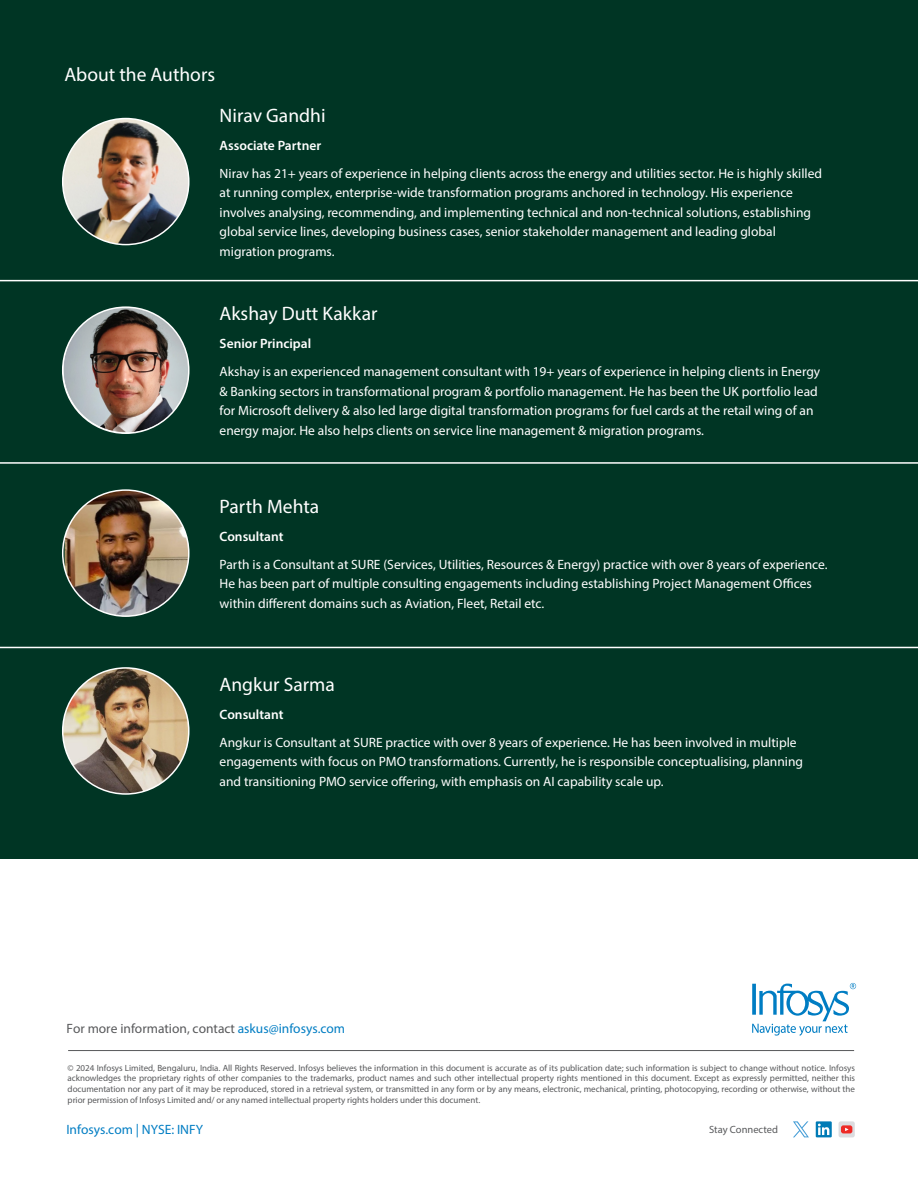
<style>
.page{position:relative;width:918px;height:1188px;background:#fff}
.page>*{position:absolute;margin:0;border:0;box-sizing:border-box;transform-origin:0 0}
.t1{font:19.5px "Myriad Pro";color:#fff}
.t2{font:13.5px/19.5px "Myriad Pro";color:#fff}
.t3{font:600 13.5px "Myriad Pro";color:#fff}
.t4{font:13.5px "Myriad Pro";color:#58595b}
.t5{font:13.5px "Myriad Pro";color:#007dc3}
.t6{font:10.5px "Myriad Pro";color:#58595b}
.t7{font:9px/10.8px "Myriad Pro";letter-spacing:-.005em;color:#58595b;text-align:justify}
.s1{color:#007dc3}
</style>
<div class="page">
<svg style="left:752px;top:983px;width:104px;height:53px"></svg>
<hr style="left:68px;top:1050px;width:786px;height:1px;background:#58595b">
<div style="left:816px;top:1121px;width:16px;height:16px;background:#007bb6"></div>
<svg style="left:818px;top:1124px;width:11px;height:11px"></svg>
<svg style="left:839px;top:1121px;width:16px;height:16px"></svg>
<svg style="left:841px;top:1125px;width:11px;height:8px"></svg>
<svg style="left:793px;top:1121px;width:16px;height:16px"></svg>
<div style="left:0;top:0;width:918px;height:859px;background:#003524"></div>
<img style="left:63px;top:119px;width:126px;height:126px;border-radius:63px">
<img style="left:63px;top:307px;width:126px;height:126px;border-radius:63px">
<img style="left:65px;top:492px;width:122px;height:124px">
<img style="left:63px;top:668px;width:126px;height:126px;border-radius:63px">
<hr style="left:0;top:280px;width:918px;height:1px;background:#fff">
<hr style="left:0;top:462px;width:918px;height:2px;background:#fff">
<hr style="left:0;top:647px;width:918px;height:1px;background:#fff">
<h1 class="t1" style="left:64px;top:62px;width:152px">About the Authors</h1>
<h1 class="t1" style="left:220px;top:103px;width:107px">Nirav Gandhi</h1>
<p class="t3" style="left:220px;top:137px;width:103px">Associate Partner</p>
<p class="t2" style="left:220px;top:163px;width:604px">Nirav has 21+ years of experience in helping clients across the energy and utilities sector. He is highly skilled at running complex, enterprise-wide transformation programs anchored in technology. His experience involves analysing, recommending, and implementing technical and non-technical solutions, establishing global service lines, developing business cases, senior stakeholder management and leading global migration programs.</p>
<h1 class="t1" style="left:220px;top:302px;width:159px">Akshay Dutt Kakkar</h1>
<p class="t3" style="left:220px;top:335px;width:93px">Senior Principal</p>
<p class="t2" style="left:220px;top:362px;width:602px">Akshay is an experienced management consultant with 19+ years of experience in helping clients in Energy &amp; Banking sectors in transformational program &amp; portfolio management. He has been the UK portfolio lead for Microsoft delivery &amp; also led large digital transformation programs for fuel cards at the retail wing of an energy major. He also helps clients on service line management &amp; migration programs.</p>
<h1 class="t1" style="left:220px;top:494px;width:101px">Parth Mehta</h1>
<p class="t3" style="left:220px;top:528px;width:65px">Consultant</p>
<p class="t2" style="left:220px;top:554px;width:609px">Parth is a Consultant at SURE (Services, Utilities, Resources &amp; Energy) practice with over 8 years of experience.<br>He has been part of multiple consulting engagements including establishing Project Management Offices within different domains such as Aviation, Fleet, Retail etc.</p>
<h1 class="t1" style="left:220px;top:672px;width:117px">Angkur Sarma</h1>
<p class="t3" style="left:220px;top:706px;width:65px">Consultant</p>
<p class="t2" style="left:220px;top:732px;width:585px">Angkur is Consultant at SURE practice with over 8 years of experience. He has been involved in multiple engagements with focus on PMO transformations. Currently, he is responsible conceptualising, planning and transitioning PMO service offering, with emphasis on AI capability scale up.</p>
<p class="t4" style="left:66px;top:1020px;width:280px">For more information, contact <span class="s1">askus@infosys.com</span></p>
<p class="t7" style="left:68px;top:1062px;width:789px">© 2024 Infosys Limited, Bengaluru, India. All Rights Reserved. Infosys believes the information in this document is accurate as of its publication date; such information is subject to change without notice. Infosys acknowledges the proprietary rights of other companies to the trademarks, product names and such other intellectual property rights mentioned in this document. Except as expressly permitted, neither this documentation nor any part of it may be reproduced, stored in a retrieval system, or transmitted in any form or by any means, electronic, mechanical, printing, photocopying, recording or otherwise, without the prior permission of Infosys Limited and/ or any named intellectual property rights holders under this document.</p>
<p class="t5" style="left:66px;top:1121px;width:138px">Infosys.com | NYSE: INFY</p>
<p class="t6" style="left:709px;top:1123px;width:70px">Stay Connected</p>
</div>
